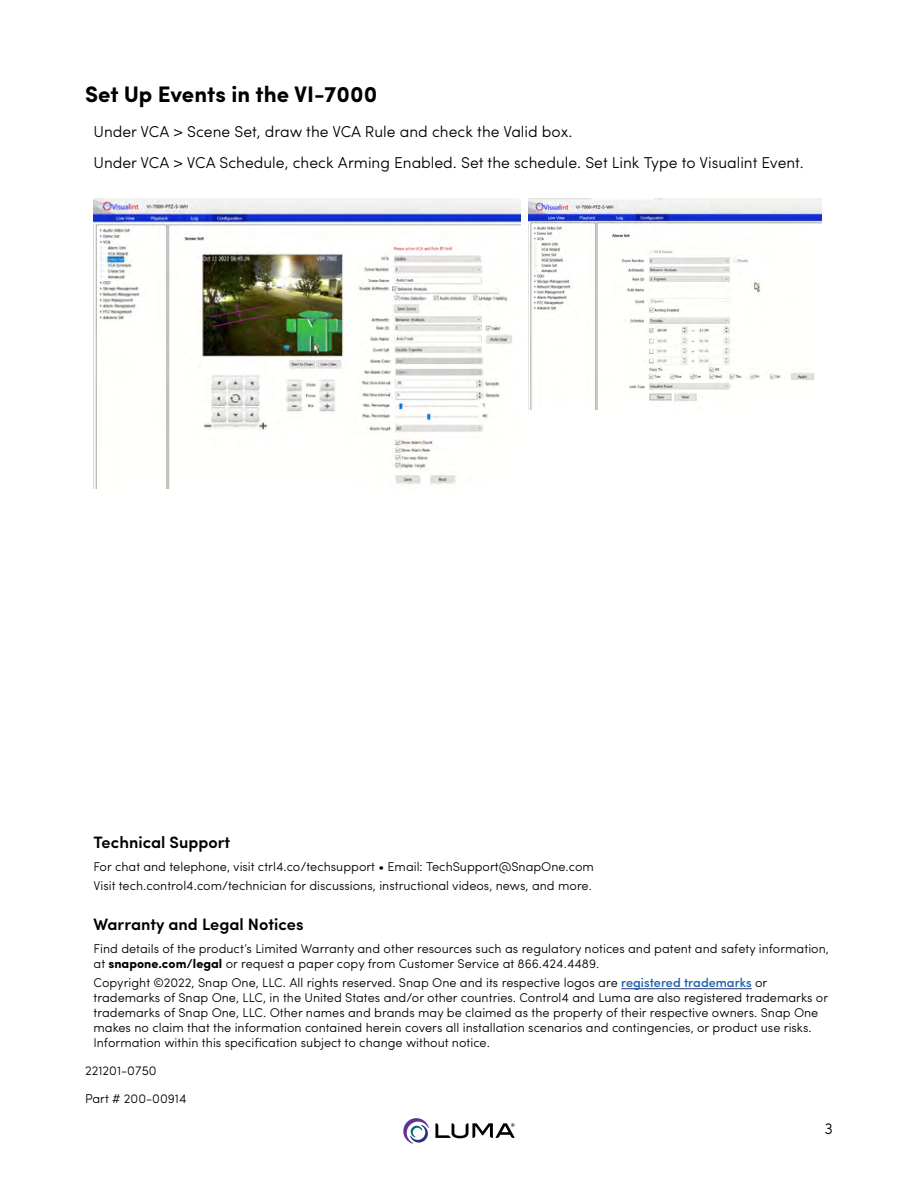
<style>
.page{position:relative;width:918px;height:1188px;background:#fff}
.page>*{position:absolute;margin:0;border:0;box-sizing:border-box;transform-origin:0 0}
.t1{font:700 22.5px "Sofia Pro";color:#000}
.t2{font:600 16.5px "Sofia Pro";color:#000}
.t3{font:300 15.75px/30.8px "Sofia Pro";color:#000}
.t4{font:300 12.75px/15px "Sofia Pro";color:#000}
.s1{font-weight:700}
.s2{font-weight:500;color:#185fad}
</style>
<div class="page">
<svg style="left:403px;top:1118px;width:26px;height:26px"></svg>
<svg style="left:435px;top:1123px;width:80px;height:15px"></svg>
<img style="left:94px;top:198px;width:427px;height:291px">
<img style="left:529px;top:198px;width:292px;height:211px">
<hr style="left:621px;top:988px;width:131px;height:1px;background:#25347b">
<h1 class="t1" style="left:85px;top:77px;width:294px">Set Up Events in the VI-7000</h1>
<p class="t3" style="left:94px;top:115px;width:712px">Under VCA &gt; Scene Set, draw the VCA Rule and check the Valid box.<br>Under VCA &gt; VCA Schedule, check Arming Enabled. Set the schedule. Set Link Type to Visualint Event.</p>
<p class="t2" style="left:94px;top:829px;width:138px">Technical Support</p>
<p class="t4" style="left:94px;top:856px;width:502px;line-height:19.2px">For chat and telephone, visit ctrl4.co/techsupport • Email: TechSupport@SnapOne.com<br>Visit tech.control4.com/technician for discussions, instructional videos, news, and more.</p>
<p class="t2" style="left:94px;top:911px;width:212px">Warranty and Legal Notices</p>
<p class="t4" style="left:94px;top:940px;width:737px">Find details of the product’s Limited Warranty and other resources such as regulatory notices and patent and safety information, at <span class="s1">snapone.com/legal</span> or request a paper copy from Customer Service at 866.424.4489.</p>
<p class="t4" style="left:94px;top:975px;width:736px">Copyright ©2022, Snap One, LLC. All rights reserved. Snap One and its respective logos are <span class="s2">registered trademarks</span> or trademarks of Snap One, LLC, in the United States and/or other countries. Control4 and Luma are also registered trademarks or trademarks of Snap One, LLC. Other names and brands may be claimed as the property of their respective owners. Snap One makes no claim that the information contained herein covers all installation scenarios and contingencies, or product use risks.<br>Information within this specification subject to change without notice.</p>
<p class="t4" style="left:85px;top:1056px;width:103px;line-height:27.8px">221201-0750<br>Part # 200-00914</p>
<p class="t3" style="left:825px;top:1112px;width:10px">3</p>
</div>
